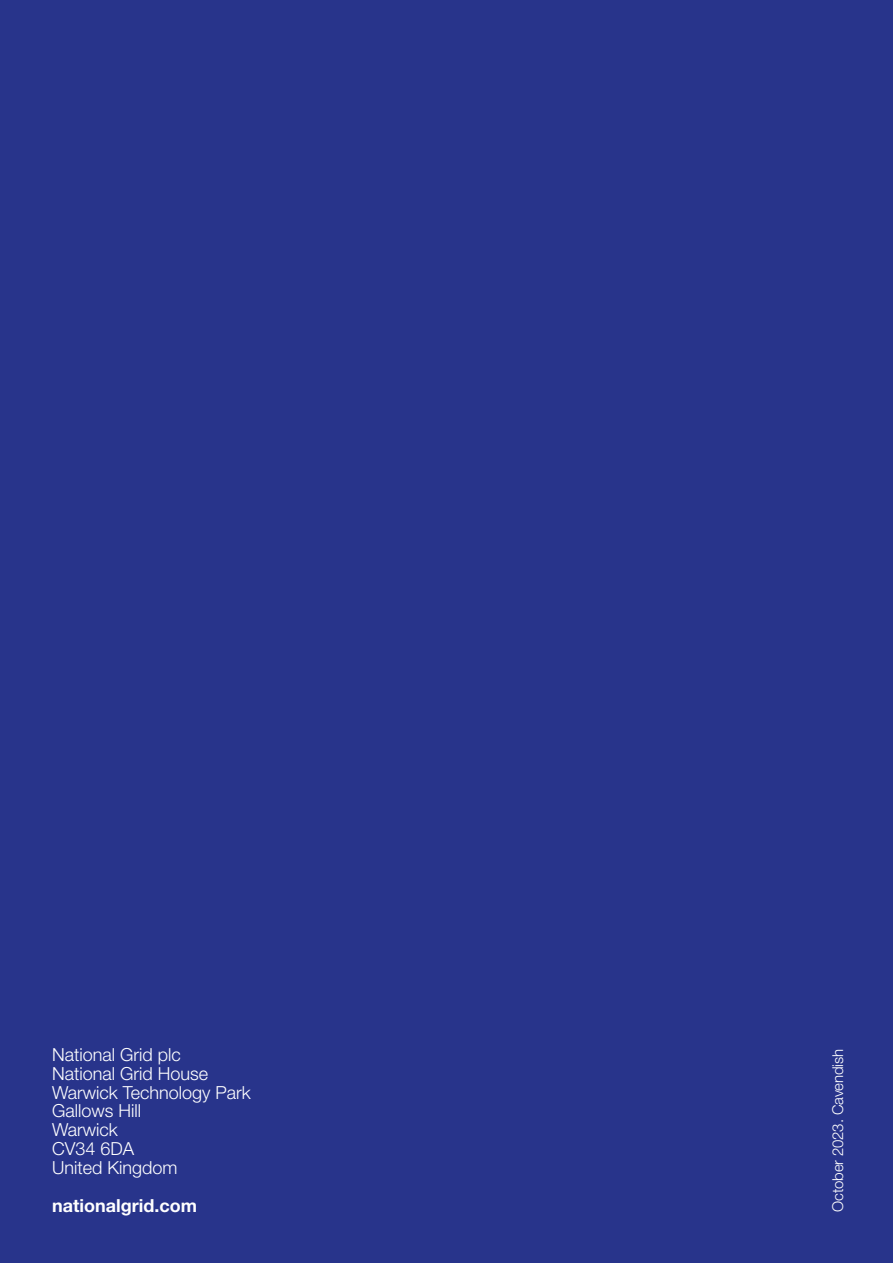
<style>
.page{position:relative;width:893px;height:1263px;background:#28348b}
.page>*{position:absolute;margin:0;border:0;box-sizing:border-box;transform-origin:0 0}
.t1{font:300 18px/18.9px "Helvetica Neue LT Std";color:#fff}
.t2{font:700 18px "Helvetica Neue LT Std";color:#fff}
.t3{font:300 15px "Helvetica Neue LT Std";letter-spacing:-.01em;color:#fff}
</style>
<div class="page">
<p class="t1" style="left:52px;top:1044px;width:200px">National Grid plc<br>National Grid House<br>Warwick Technology Park<br>Gallows Hill<br>Warwick<br>CV34 6DA<br>United Kingdom</p>
<p class="t2" style="left:52px;top:1194px;width:146px">nationalgrid.com</p>
<p class="t3" style="left:828px;top:1212px;width:165px;rotate:-90deg">October 2023. Cavendish</p>
</div>
